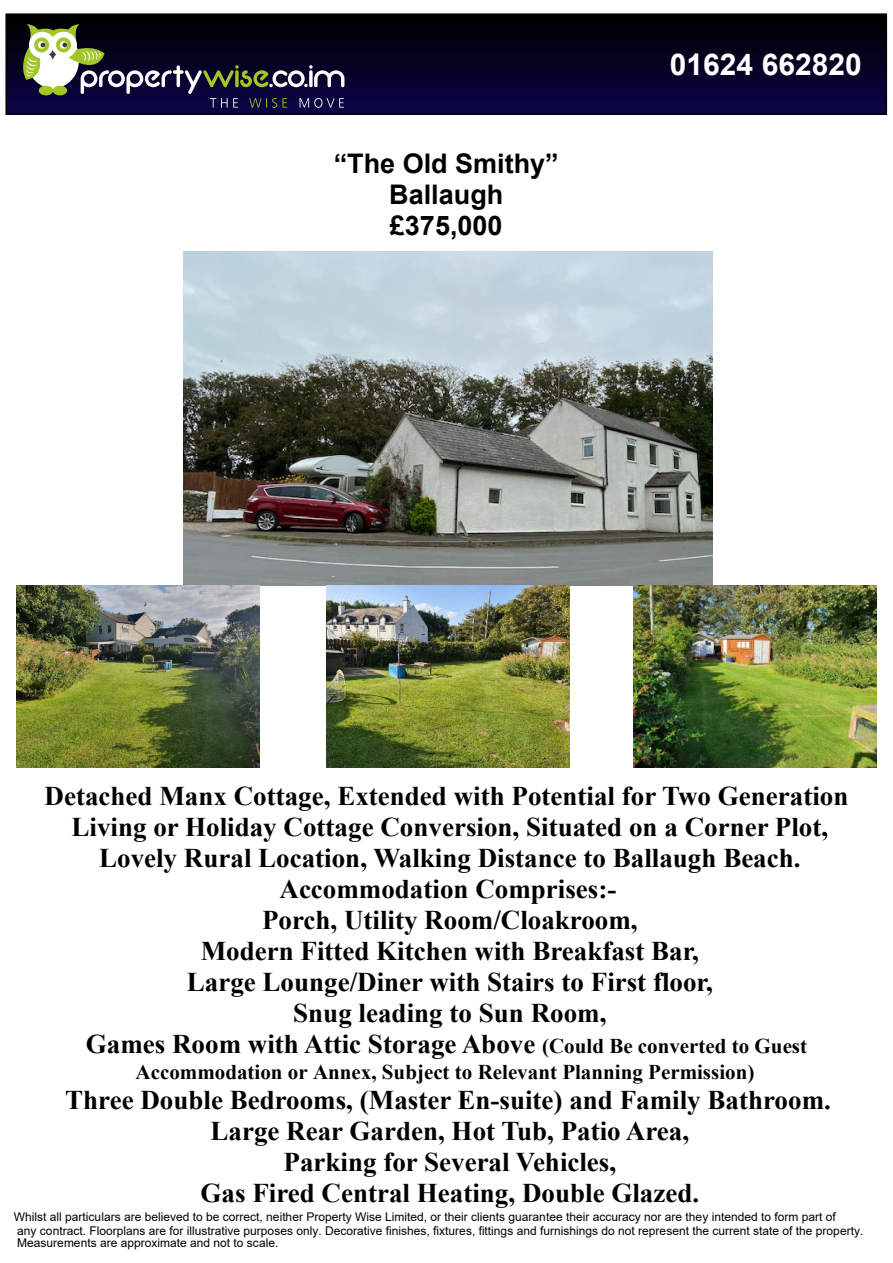
<style>
.page{position:relative;width:893px;height:1263px;background:#fff}
.page>*{position:absolute;margin:0;border:0;box-sizing:border-box;transform-origin:0 0}
.t1{font:700 30px "Arial";color:#fff}
.t2{font:700 27px/31px "Times New Roman";color:#000;text-align:center}
.t3{font:700 27px/30.9px "Arial";color:#000;text-align:center}
.t4{font:700 21px "Times New Roman";color:#000}
.t5{font:12px/13.8px "Arial";color:#000}
.s1{font-size:21px}
</style>
<div class="page">
<img style="left:184px;top:252px;width:528px;height:334px">
<hr style="left:6px;top:111px;width:880px;height:3px;background:#060844">
<hr style="left:6px;top:109px;width:880px;height:2px;background:#080745">
<hr style="left:6px;top:106px;width:880px;height:3px;background:#0b0445">
<hr style="left:6px;top:104px;width:880px;height:2px;background:#0b0443">
<hr style="left:6px;top:102px;width:880px;height:3px;background:#0a0442">
<hr style="left:6px;top:99px;width:880px;height:3px;background:#0a0440">
<hr style="left:6px;top:97px;width:880px;height:3px;background:#0a043e">
<hr style="left:6px;top:94px;width:880px;height:3px;background:#09033c">
<hr style="left:6px;top:92px;width:880px;height:2px;background:#09033a">
<hr style="left:6px;top:89px;width:880px;height:3px;background:#090338">
<hr style="left:6px;top:87px;width:880px;height:2px;background:#080336">
<hr style="left:6px;top:84px;width:880px;height:3px;background:#080334">
<hr style="left:6px;top:82px;width:880px;height:2px;background:#080332">
<hr style="left:6px;top:79px;width:880px;height:3px;background:#080330">
<hr style="left:6px;top:76px;width:880px;height:3px;background:#07032e">
<hr style="left:6px;top:74px;width:880px;height:2px;background:#07022c">
<hr style="left:6px;top:71px;width:880px;height:3px;background:#07022a">
<hr style="left:6px;top:69px;width:880px;height:2px;background:#060228">
<hr style="left:6px;top:66px;width:880px;height:3px;background:#060226">
<hr style="left:6px;top:64px;width:880px;height:2px;background:#060224">
<hr style="left:6px;top:61px;width:880px;height:3px;background:#050222">
<hr style="left:6px;top:59px;width:880px;height:2px;background:#050220">
<hr style="left:6px;top:56px;width:880px;height:3px;background:#05021e">
<hr style="left:6px;top:53px;width:880px;height:3px;background:#04021c">
<hr style="left:6px;top:51px;width:880px;height:2px;background:#04011a">
<hr style="left:6px;top:48px;width:880px;height:3px;background:#040118">
<hr style="left:6px;top:46px;width:880px;height:2px;background:#030116">
<hr style="left:6px;top:43px;width:880px;height:3px;background:#030114">
<hr style="left:6px;top:41px;width:880px;height:2px;background:#030112">
<hr style="left:6px;top:38px;width:880px;height:3px;background:#030110">
<hr style="left:6px;top:35px;width:880px;height:3px;background:#02010e">
<hr style="left:6px;top:33px;width:880px;height:3px;background:#02010c">
<hr style="left:6px;top:30px;width:880px;height:3px;background:#02010a">
<hr style="left:6px;top:28px;width:880px;height:3px;background:#010008">
<hr style="left:6px;top:25px;width:880px;height:3px;background:#010006">
<hr style="left:6px;top:23px;width:880px;height:2px;background:#010004">
<hr style="left:6px;top:20px;width:880px;height:3px;background:#000002">
<div style="left:6px;top:14px;width:880px;height:6px;background:#000"></div>
<div style="left:5px;top:13px;width:882px;height:102px;border:2px solid #000"></div>
<svg style="left:23px;top:24px;width:321px;height:84px"></svg>
<img style="left:16px;top:586px;width:243px;height:182px">
<img style="left:634px;top:586px;width:243px;height:182px">
<img style="left:326px;top:586px;width:243px;height:182px">
<p class="t3" style="left:334px;top:150px;width:227px">“The Old Smithy”<br>Ballaugh £375,000</p>
<p class="t1" style="left:670px;top:54px;width:194px">01624 662820</p>
<p class="t2" style="left:45px;top:783px;width:805px">Detached Manx Cottage, Extended with Potential for Two Generation Living or Holiday Cottage Conversion, Situated on a Corner Plot, Lovely Rural Location, Walking Distance to Ballaugh Beach.<br>Accommodation Comprises:-<br>Porch, Utility Room/Cloakroom,<br>Modern Fitted Kitchen with Breakfast Bar,<br>Large Lounge/Diner with Stairs to First floor,<br>Snug leading to Sun Room,<br>Games Room with Attic Storage Above <span class="s1">(Could Be converted to Guest</span></p>
<p class="t4" style="left:136px;top:1065px;width:620px">Accommodation or Annex, Subject to Relevant Planning Permission)</p>
<p class="t2" style="left:65px;top:1087px;width:767px">Three Double Bedrooms, (Master En-suite) and Family Bathroom.<br>Large Rear Garden, Hot Tub, Patio Area,<br>Parking for Several Vehicles,<br>Gas Fired Central Heating, Double Glazed.</p>
<p class="t5" style="left:14px;top:1211px;width:851px">Whilst all particulars are believed to be correct, neither Property Wise Limited, or their clients guarantee their accuracy nor are they intended to form part of<br>any contract. Floorplans are for illustrative purposes only. Decorative finishes, fixtures, fittings and furnishings do not represent the current state of the property.</p>
<p class="t5" style="left:17px;top:1237px;width:263px">Measurements are approximate and not to scale.</p>
</div>
